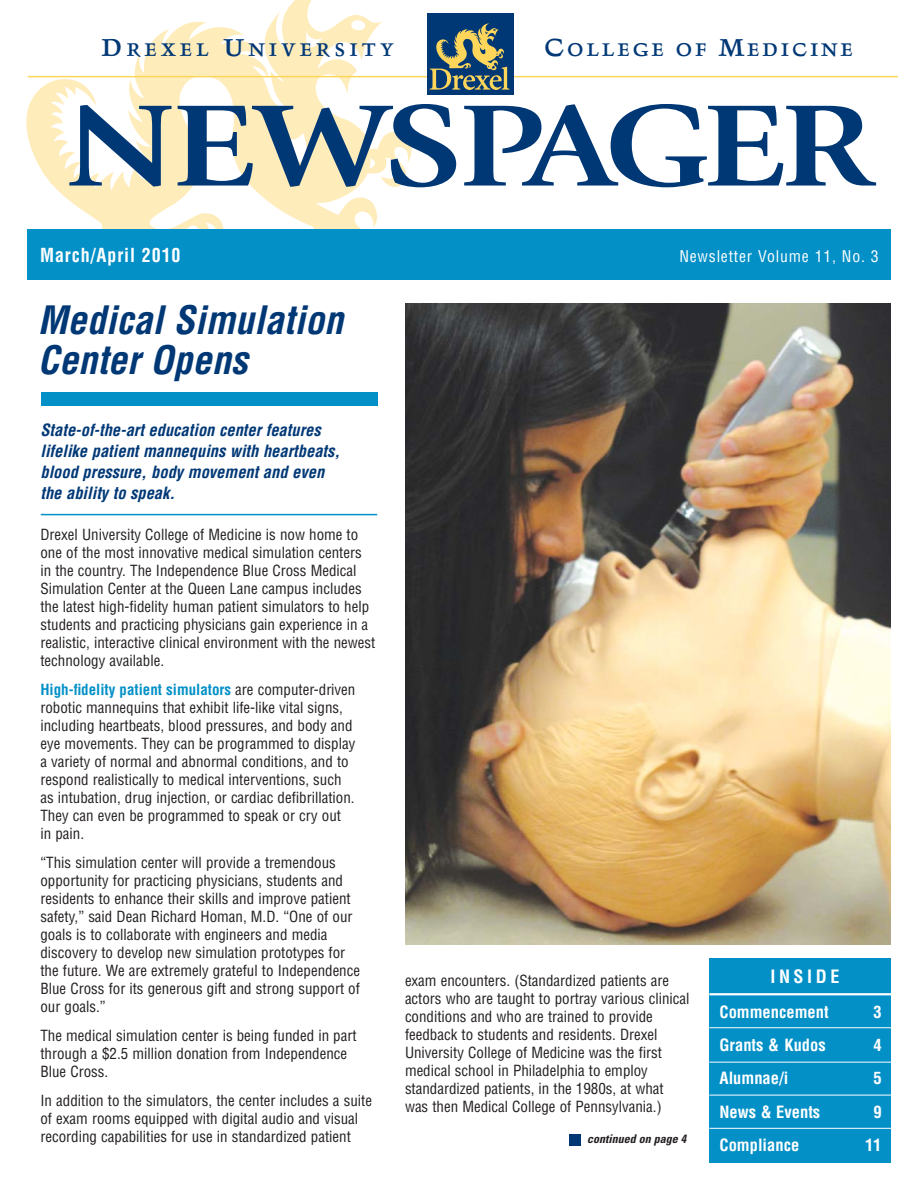
<style>
.page{position:relative;width:918px;height:1188px;background:#fff}
.page>*{position:absolute;margin:0;border:0;box-sizing:border-box;transform-origin:0 0}
.t1{font:700 120.75px "Giovanni";letter-spacing:-.04em;color:#003876;scale:1.2 1}
.t2{font:italic 700 condensed 38.25px/40.5px "Helvetica";color:#003876}
.t3{font:24.6px "Delphin IIA";letter-spacing:.13em;color:#003876}
.t4{font:24.6px "Delphin IIA";letter-spacing:.18em;color:#003876}
.t5{font:700 condensed 18.9px "Helvetica";letter-spacing:.05em;color:#fff;scale:.95 1}
.t6{font:700 condensed 18px "Helvetica";letter-spacing:.2em;color:#fff}
.t7{font:italic 700 condensed 16.5px/21px "Helvetica";color:#003876}
.t8{font:700 condensed 16.5px "Helvetica";color:#fff}
.t9{font:condensed 15.75px "Helvetica";letter-spacing:.05em;color:#fff}
.t10{font:condensed 15px/18px "Helvetica";color:#231f20}
.t11{font:italic 700 condensed 12px "Univers";color:#231f20}
.s1{font-size:32.85px}
.s2{font-weight:700;color:#0390c7}
</style>
<div class="page">
<svg style="left:26px;top:0;width:386px;height:230px"></svg>
<div style="left:27px;top:230px;width:864px;height:50px;background:#0390c7"></div>
<hr style="left:28px;top:76px;width:870px;height:1px;background:#ffd659">
<div style="left:427px;top:14px;width:86px;height:81px;background:#003876"></div>
<svg style="left:430px;top:23px;width:79px;height:67px"></svg>
<div style="left:41px;top:392px;width:336px;height:13px;background:#0390c7"></div>
<div style="left:569px;top:1134px;width:12px;height:11px;background:#003876"></div>
<hr style="left:41px;top:514px;width:336px;height:1px;background:#0390c7">
<img style="left:405px;top:304px;width:486px;height:641px">
<div style="left:710px;top:958px;width:181px;height:204px;background:#0390c7"></div>
<hr style="left:709px;top:1095px;width:182px;height:1px;background:#fff">
<hr style="left:709px;top:1128px;width:182px;height:1px;background:#fff">
<hr style="left:709px;top:993px;width:182px;height:2px;background:#fff">
<hr style="left:709px;top:1027px;width:182px;height:1px;background:#fff">
<hr style="left:709px;top:1062px;width:182px;height:1px;background:#fff">
<h3 class="t4" style="left:102px;top:37px;width:294px"><span class="s1">D</span>REXEL <span class="s1">U</span>NIVERSITY</h3>
<h3 class="t3" style="left:544px;top:37px;width:310px"><span class="s1">C</span>OLLEGE OF <span class="s1">M</span>EDICINE</h3>
<h1 class="t1" style="left:65px;top:99px;width:675px">NEWSPAGER</h1>
<p class="t5" style="left:40px;top:248px;width:149px">March/April 2010</p>
<p class="t9" style="left:679px;top:251px;width:201px">Newsletter Volume 11, No. 3</p>
<h2 class="t2" style="left:38px;top:303px;width:314px">Medical Simulation<br>Center Opens</h2>
<p class="t7" style="left:40px;top:421px;width:304px">State-of-the-art education center features lifelike patient mannequins with heartbeats, blood pressure, body movement and even the ability to speak.</p>
<p class="t10" style="left:40px;top:527px;width:336px">Drexel University College of Medicine is now home to one of the most innovative medical simulation centers in the country. The Independence Blue Cross Medical Simulation Center at the Queen Lane campus includes the latest high-fidelity human patient simulators to help students and practicing physicians gain experience in a realistic, interactive clinical environment with the newest technology available.</p>
<p class="t10" style="left:40px;top:682px;width:316px"><span class="s2">High-fidelity patient simulators</span> are computer-driven robotic mannequins that exhibit life-like vital signs, including heartbeats, blood pressures, and body and eye movements. They can be programmed to display a variety of normal and abnormal conditions, and to respond realistically to medical interventions, such as intubation, drug injection, or cardiac defibrillation.<br>They can even be programmed to speak or cry out in pain.</p>
<p class="t10" style="left:40px;top:855px;width:321px">“This simulation center will provide a tremendous opportunity for practicing physicians, students and residents to enhance their skills and improve patient safety,” said Dean Richard Homan, M.D. “One of our goals is to collaborate with engineers and media discovery to develop new simulation prototypes for the future. We are extremely grateful to Independence Blue Cross for its generous gift and strong support of our goals.”</p>
<p class="t10" style="left:40px;top:1028px;width:318px">The medical simulation center is being funded in part through a $2.5 million donation from Independence<br>Blue Cross.</p>
<p class="t10" style="left:40px;top:1092px;width:333px">In addition to the simulators, the center includes a suite of exam rooms equipped with digital audio and visual recording capabilities for use in standardized patient</p>
<p class="t10" style="left:405px;top:973px;width:286px">exam encounters. (Standardized patients are actors who are taught to portray various clinical conditions and who are trained to provide feedback to students and residents. Drexel University College of Medicine was the first medical school in Philadelphia to employ standardized patients, in the 1980s, at what was then Medical College of Pennsylvania.)</p>
<p class="t11" style="left:587px;top:1134px;width:103px">continued on page 4</p>
<p class="t6" style="left:770px;top:970px;width:70px">INSIDE</p>
<p class="t8" style="left:720px;top:1005px;width:111px">Commencement</p>
<p class="t8" style="left:873px;top:1005px;width:10px">3</p>
<p class="t8" style="left:720px;top:1039px;width:108px">Grants &amp; Kudos</p>
<p class="t8" style="left:873px;top:1039px;width:10px">4</p>
<p class="t8" style="left:720px;top:1072px;width:70px">Alumnae/i</p>
<p class="t8" style="left:873px;top:1072px;width:10px">5</p>
<p class="t8" style="left:720px;top:1106px;width:102px">News &amp; Events</p>
<p class="t8" style="left:873px;top:1106px;width:10px">9</p>
<p class="t8" style="left:720px;top:1139px;width:81px">Compliance</p>
<p class="t8" style="left:865px;top:1139px;width:18px">11</p>
</div>
